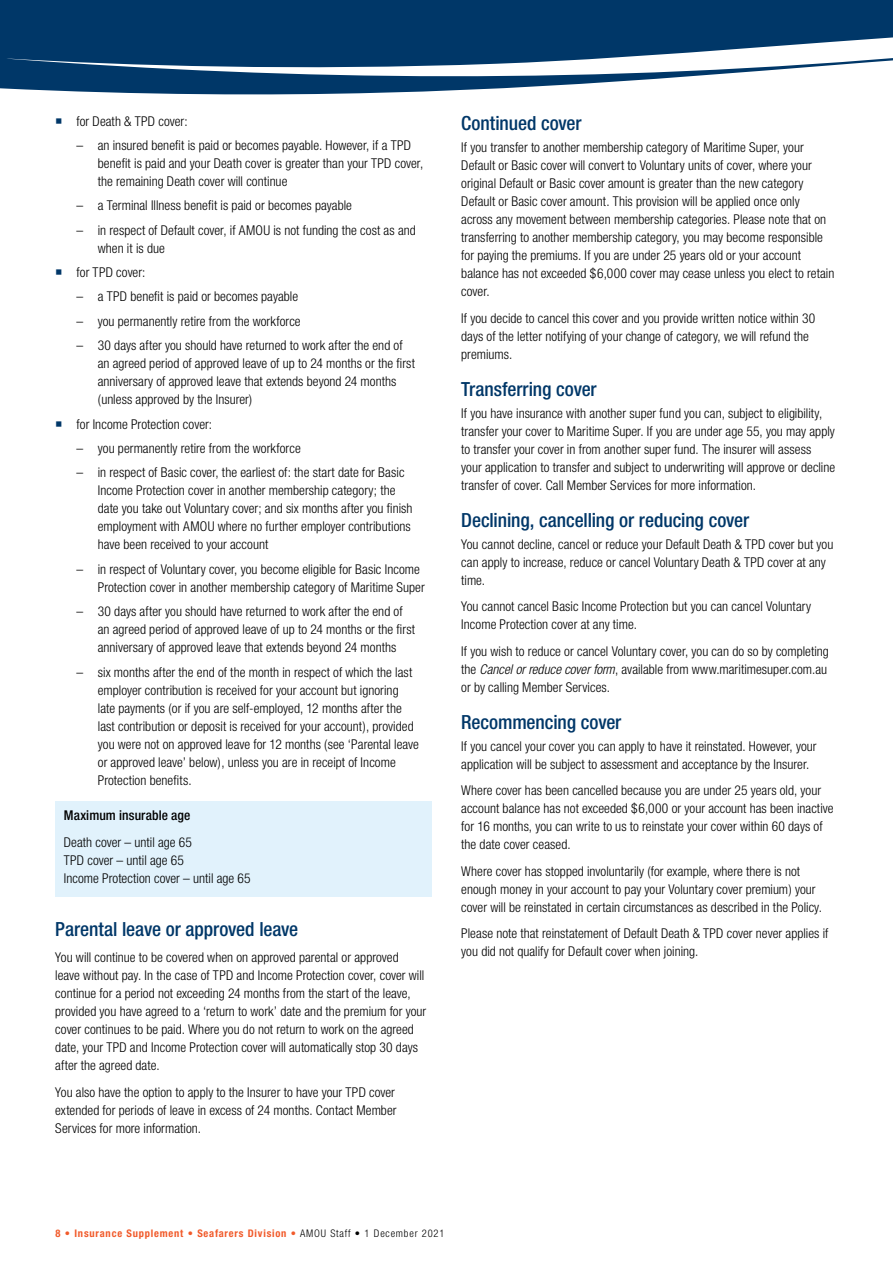
<style>
.page{position:relative;width:893px;height:1263px;background:#fff}
.page>*{position:absolute;margin:0;border:0;box-sizing:border-box;transform-origin:0 0}
.t1{font:500 condensed 19.5px "Helvetica Neue";letter-spacing:-.005em;color:#003768}
.t2{font:300 condensed 13.5px/18px "Helvetica Neue";letter-spacing:.005em;color:#000}
.t3{font:500 condensed 13.5px "Helvetica Neue";letter-spacing:.01em;color:#000}
.t4{font:700 condensed 10.5px "Helvetica Neue";letter-spacing:.075em;color:#f15a2a}
.s1{font-style:italic}
.s2{font-weight:300}
.s3{font-weight:300;color:#000}
</style>
<div class="page">
<svg style="left:0;top:0;width:893px;height:95px;fill:#003768"></svg>
<div style="left:55px;top:801px;width:376px;height:95px;background:#e1f2fc"></div>
<p class="t2" style="left:77px;top:112px;width:113px">for Death &amp; TPD cover:</p>
<p class="t2" style="left:98px;top:136px;width:327px;text-indent:-21px">– an insured benefit is paid or becomes payable. However, if a TPD benefit is paid and your Death cover is greater than your TPD cover, the remaining Death cover will continue</p>
<p class="t2" style="left:77px;top:196px;width:277px">– a Terminal Illness benefit is paid or becomes payable</p>
<p class="t2" style="left:98px;top:221px;width:320px;text-indent:-21px">– in respect of Default cover, if AMOU is not funding the cost as and when it is due</p>
<p class="t2" style="left:77px;top:263px;width:70px">for TPD cover:</p>
<p class="t2" style="left:77px;top:288px;width:223px">– a TPD benefit is paid or becomes payable</p>
<p class="t2" style="left:77px;top:312px;width:226px">– you permanently retire from the workforce</p>
<p class="t2" style="left:98px;top:336px;width:319px;text-indent:-21px">– 30 days after you should have returned to work after the end of an agreed period of approved leave of up to 24 months or the first anniversary of approved leave that extends beyond 24 months (unless approved by the Insurer)</p>
<p class="t2" style="left:77px;top:415px;width:137px">for Income Protection cover:</p>
<p class="t2" style="left:77px;top:439px;width:226px">– you permanently retire from the workforce</p>
<p class="t2" style="left:98px;top:463px;width:316px;text-indent:-21px">– in respect of Basic cover, the earliest of: the start date for Basic Income Protection cover in another membership category; the date you take out Voluntary cover; and six months after you finish employment with AMOU where no further employer contributions have been received to your account</p>
<p class="t2" style="left:98px;top:560px;width:328px;text-indent:-21px">– in respect of Voluntary cover, you become eligible for Basic Income<br>Protection cover in another membership category of Maritime Super</p>
<p class="t2" style="left:98px;top:602px;width:319px;text-indent:-21px">– 30 days after you should have returned to work after the end of an agreed period of approved leave of up to 24 months or the first anniversary of approved leave that extends beyond 24 months</p>
<p class="t2" style="left:98px;top:663px;width:323px;text-indent:-21px">– six months after the end of the month in respect of which the last employer contribution is received for your account but ignoring late payments (or if you are self-employed, 12 months after the last contribution or deposit is received for your account), provided you were not on approved leave for 12 months (see ‘Parental leave or approved leave’ below), unless you are in receipt of Income Protection benefits.</p>
<p class="t3" style="left:64px;top:807px;width:128px">Maximum insurable age</p>
<p class="t2" style="left:64px;top:833px;width:188px">Death cover – until age 65<br>TPD cover – until age 65<br>Income Protection cover – until age 65</p>
<h1 class="t1" style="left:55px;top:917px;width:245px">Parental leave or approved leave</h1>
<p class="t2" style="left:55px;top:948px;width:373px">You will continue to be covered when on approved parental or approved leave without pay. In the case of TPD and Income Protection cover, cover will continue for a period not exceeding 24 months from the start of the leave, provided you have agreed to a ‘return to work’ date and the premium for your cover continues to be paid. Where you do not return to work on the agreed date, your TPD and Income Protection cover will automatically stop 30 days after the agreed date.</p>
<p class="t2" style="left:55px;top:1083px;width:343px;text-align:justify">You also have the option to apply to the Insurer to have your TPD cover extended for periods of leave in excess of 24 months. Contact Member Services for more information.</p>
<h1 class="t1" style="left:461px;top:112px;width:122px">Continued cover</h1>
<p class="t2" style="left:461px;top:138px;width:375px">If you transfer to another membership category of Maritime Super, your Default or Basic cover will convert to Voluntary units of cover, where your original Default or Basic cover amount is greater than the new category Default or Basic cover amount. This provision will be applied once only across any movement between membership categories. Please note that on transferring to another membership category, you may become responsible for paying the premiums. If you are under 25 years old or your account balance has not exceeded $6,000 cover may cease unless you elect to retain cover.</p>
<p class="t2" style="left:461px;top:309px;width:355px">If you decide to cancel this cover and you provide written notice within 30 days of the letter notifying of your change of category, we will refund the premiums.</p>
<h1 class="t1" style="left:461px;top:377px;width:137px">Transferring cover</h1>
<p class="t2" style="left:461px;top:404px;width:375px">If you have insurance with another super fund you can, subject to eligibility, transfer your cover to Maritime Super. If you are under age 55, you may apply to transfer your cover in from another super fund. The insurer will assess your application to transfer and subject to underwriting will approve or decline transfer of cover. Call Member Services for more information.</p>
<h1 class="t1" style="left:461px;top:508px;width:289px">Declining, cancelling or reducing cover</h1>
<p class="t2" style="left:461px;top:535px;width:374px">You cannot decline, cancel or reduce your Default Death &amp; TPD cover but you can apply to increase, reduce or cancel Voluntary Death &amp; TPD cover at any time.</p>
<p class="t2" style="left:461px;top:597px;width:351px">You cannot cancel Basic Income Protection but you can cancel Voluntary<br>Income Protection cover at any time.</p>
<p class="t2" style="left:461px;top:642px;width:369px">If you wish to reduce or cancel Voluntary cover, you can do so by completing the <span class="s1">Cancel or reduce cover form</span>, available from www.maritimesuper.com.au or by calling Member Services.</p>
<h1 class="t1" style="left:461px;top:710px;width:162px">Recommencing cover</h1>
<p class="t2" style="left:461px;top:737px;width:357px">If you cancel your cover you can apply to have it reinstated. However, your application will be subject to assessment and acceptance by the Insurer.</p>
<p class="t2" style="left:461px;top:781px;width:374px">Where cover has been cancelled because you are under 25 years old, your account balance has not exceeded $6,000 or your account has been inactive for 16 months, you can write to us to reinstate your cover within 60 days of the date cover ceased.</p>
<p class="t2" style="left:461px;top:862px;width:362px">Where cover has stopped involuntarily (for example, where there is not enough money in your account to pay your Voluntary cover premium) your cover will be reinstated in certain circumstances as described in the Policy.</p>
<p class="t2" style="left:461px;top:924px;width:369px">Please note that reinstatement of Default Death &amp; TPD cover never applies if you did not qualify for Default cover when joining.</p>
<p class="t4" style="left:56px;top:1227px;width:390px">8 • Insurance Supplement • Seafarers Division <span class="s2">•</span> <span class="s3">AMOU Staff • 1 December 2021</span></p>
</div>
